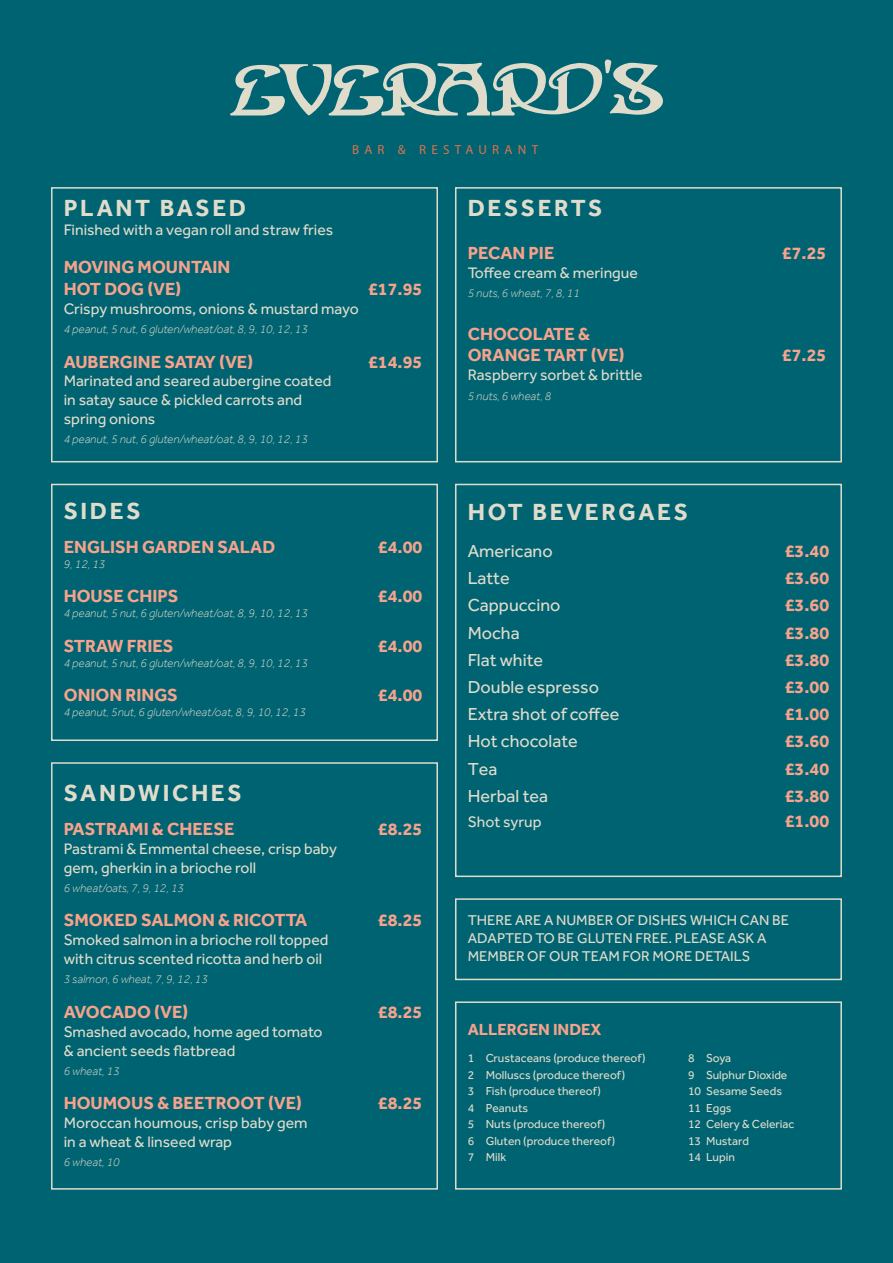
<style>
.page{position:relative;width:893px;height:1263px;background:#006372}
.page>*{position:absolute;margin:0;border:0;box-sizing:border-box;transform-origin:0 0}
.t1{font:700 24px "Effra";letter-spacing:.11em;color:#e0dccb}
.t2{font:700 18px/21.6px "Effra";color:#f7a38c}
.t3{font:18px "Effra";color:#e0dccb}
.t4{font:700 16.5px "Effra";color:#f7a38c}
.t5{font:15.75px/18.9px "Effra";color:#e0dccb}
.t6{font:14.7px/17.5px "Effra";color:#e0dccb}
.t7{font:13.05px "Right Grotesk Spatial";letter-spacing:.4em;color:#db724e}
.t8{font:italic 300 12px "Effra";color:#e0dccb}
.t9{font:12px/16.5px "Effra";color:#e0dccb}
</style>
<div class="page">
<div style="left:455px;top:1001px;width:387px;height:188px;border:2px solid #e0dccb"></div>
<div style="left:51px;top:187px;width:387px;height:275px;border:2px solid #e0dccb"></div>
<svg style="left:230px;top:60px;width:433px;height:56px"></svg>
<div style="left:455px;top:187px;width:387px;height:275px;border:2px solid #e0dccb"></div>
<div style="left:51px;top:484px;width:387px;height:257px;border:2px solid #e0dccb"></div>
<div style="left:51px;top:762px;width:387px;height:427px;border:2px solid #e0dccb"></div>
<div style="left:455px;top:898px;width:387px;height:82px;border:2px solid #e0dccb"></div>
<div style="left:455px;top:484px;width:387px;height:393px;border:2px solid #e0dccb"></div>
<p class="t7" style="left:352px;top:142px;width:188px">BAR &amp; RESTAURANT</p>
<h1 class="t1" style="left:64px;top:193px;width:184px">PLANT BASED</h1>
<p class="t5" style="left:64px;top:220px;width:271px">Finished with a vegan roll and straw fries</p>
<p class="t2" style="left:64px;top:256px;width:168px">MOVING MOUNTAIN<br>HOT DOG (VE)</p>
<p class="t2" style="left:368px;top:278px;width:56px">£17.95</p>
<p class="t5" style="left:64px;top:299px;width:296px">Crispy mushrooms, onions &amp; mustard mayo</p>
<p class="t8" style="left:64px;top:322px;width:246px">4 peanut, 5 nut, 6 gluten/wheat/oat, 8, 9, 10, 12, 13</p>
<p class="t2" style="left:64px;top:350px;width:191px">AUBERGINE SATAY (VE)</p>
<p class="t2" style="left:368px;top:350px;width:56px">£14.95</p>
<p class="t5" style="left:64px;top:371px;width:269px">Marinated and seared aubergine coated in satay sauce &amp; pickled carrots and spring onions</p>
<p class="t8" style="left:64px;top:432px;width:246px">4 peanut, 5 nut, 6 gluten/wheat/oat, 8, 9, 10, 12, 13</p>
<h1 class="t1" style="left:64px;top:496px;width:78px">SIDES</h1>
<p class="t2" style="left:64px;top:536px;width:213px">ENGLISH GARDEN SALAD</p>
<p class="t2" style="left:378px;top:536px;width:46px">£4.00</p>
<p class="t8" style="left:64px;top:557px;width:43px">9, 12, 13</p>
<p class="t2" style="left:64px;top:585px;width:116px">HOUSE CHIPS</p>
<p class="t2" style="left:378px;top:585px;width:46px">£4.00</p>
<p class="t8" style="left:64px;top:606px;width:246px">4 peanut, 5 nut, 6 gluten/wheat/oat, 8, 9, 10, 12, 13</p>
<p class="t2" style="left:64px;top:634px;width:111px">STRAW FRIES</p>
<p class="t2" style="left:378px;top:634px;width:46px">£4.00</p>
<p class="t8" style="left:64px;top:655px;width:246px">4 peanut, 5 nut, 6 gluten/wheat/oat, 8, 9, 10, 12, 13</p>
<p class="t2" style="left:64px;top:684px;width:116px">ONION RINGS</p>
<p class="t2" style="left:378px;top:684px;width:46px">£4.00</p>
<p class="t8" style="left:64px;top:705px;width:244px">4 peanut, 5nut, 6 gluten/wheat/oat, 8, 9, 10, 12, 13</p>
<h1 class="t1" style="left:64px;top:778px;width:179px">SANDWICHES</h1>
<p class="t2" style="left:64px;top:818px;width:172px">PASTRAMI &amp; CHEESE</p>
<p class="t2" style="left:378px;top:818px;width:46px">£8.25</p>
<p class="t5" style="left:64px;top:839px;width:275px">Pastrami &amp; Emmental cheese, crisp baby gem, gherkin in a brioche roll</p>
<p class="t8" style="left:64px;top:881px;width:122px">6 wheat/oats, 7, 9, 12, 13</p>
<p class="t2" style="left:64px;top:909px;width:245px">SMOKED SALMON &amp; RICOTTA</p>
<p class="t2" style="left:378px;top:909px;width:46px">£8.25</p>
<p class="t5" style="left:64px;top:930px;width:266px">Smoked salmon in a brioche roll topped with citrus scented ricotta and herb oil</p>
<p class="t8" style="left:64px;top:972px;width:146px">3 salmon, 6 wheat, 7, 9, 12, 13</p>
<p class="t2" style="left:64px;top:1000px;width:126px">AVOCADO (VE)</p>
<p class="t2" style="left:378px;top:1000px;width:46px">£8.25</p>
<p class="t5" style="left:64px;top:1022px;width:260px">Smashed avocado, home aged tomato &amp; ancient seeds flatbread</p>
<p class="t8" style="left:64px;top:1063px;width:58px">6 wheat, 13</p>
<p class="t2" style="left:64px;top:1092px;width:240px">HOUMOUS &amp; BEETROOT (VE)</p>
<p class="t2" style="left:378px;top:1092px;width:46px">£8.25</p>
<p class="t5" style="left:64px;top:1113px;width:245px">Moroccan houmous, crisp baby gem in a wheat &amp; linseed wrap</p>
<p class="t8" style="left:64px;top:1155px;width:58px">6 wheat, 10</p>
<h1 class="t1" style="left:468px;top:193px;width:136px">DESSERTS</h1>
<p class="t2" style="left:468px;top:242px;width:88px">PECAN PIE</p>
<p class="t2" style="left:782px;top:242px;width:46px">£7.25</p>
<p class="t5" style="left:468px;top:263px;width:172px">Toffee cream &amp; meringue</p>
<p class="t8" style="left:468px;top:286px;width:114px">5 nuts, 6 wheat, 7, 8, 11</p>
<p class="t2" style="left:468px;top:323px;width:159px">CHOCOLATE &amp;<br>ORANGE TART (VE)</p>
<p class="t2" style="left:782px;top:344px;width:46px">£7.25</p>
<p class="t5" style="left:468px;top:365px;width:176px">Raspberry sorbet &amp; brittle</p>
<p class="t8" style="left:468px;top:388px;width:85px">5 nuts, 6 wheat, 8</p>
<h1 class="t1" style="left:468px;top:498px;width:222px">HOT BEVERGAES</h1>
<p class="t3" style="left:468px;top:540px;width:86px">Americano</p>
<p class="t2" style="left:785px;top:540px;width:46px">£3.40</p>
<p class="t3" style="left:468px;top:568px;width:44px">Latte</p>
<p class="t2" style="left:785px;top:567px;width:46px">£3.60</p>
<p class="t3" style="left:468px;top:595px;width:94px">Cappuccino</p>
<p class="t2" style="left:785px;top:594px;width:46px">£3.60</p>
<p class="t3" style="left:468px;top:622px;width:53px">Mocha</p>
<p class="t2" style="left:785px;top:621px;width:46px">£3.80</p>
<p class="t3" style="left:468px;top:649px;width:77px">Flat white</p>
<p class="t2" style="left:785px;top:649px;width:46px">£3.80</p>
<p class="t3" style="left:468px;top:676px;width:133px">Double espresso</p>
<p class="t2" style="left:785px;top:676px;width:46px">£3.00</p>
<p class="t3" style="left:468px;top:704px;width:153px">Extra shot of coffee</p>
<p class="t2" style="left:785px;top:703px;width:46px">£1.00</p>
<p class="t3" style="left:468px;top:731px;width:112px">Hot chocolate</p>
<p class="t2" style="left:785px;top:730px;width:46px">£3.60</p>
<p class="t3" style="left:468px;top:758px;width:31px">Tea</p>
<p class="t2" style="left:785px;top:757px;width:46px">£3.40</p>
<p class="t3" style="left:468px;top:785px;width:82px">Herbal tea</p>
<p class="t2" style="left:785px;top:785px;width:46px">£3.80</p>
<p class="t5" style="left:468px;top:812px;width:75px">Shot syrup</p>
<p class="t2" style="left:785px;top:809px;width:46px">£1.00</p>
<p class="t6" style="left:468px;top:911px;width:323px">THERE ARE A NUMBER OF DISHES WHICH CAN BE<br>ADAPTED TO BE GLUTEN FREE. PLEASE ASK A<br>MEMBER OF OUR TEAM FOR MORE DETAILS</p>
<p class="t4" style="left:468px;top:1019px;width:135px">ALLERGEN INDEX</p>
<p class="t9" style="left:468px;top:1050px;width:179px">1 Crustaceans (produce thereof)<br>2 Molluscs (produce thereof)<br>3 Fish (produce thereof)<br>4 Peanuts<br>5 Nuts (produce thereof)<br>6 Gluten (produce thereof)<br>7 Milk</p>
<p class="t9" style="left:688px;top:1050px;width:108px">8 Soya<br>9 Sulphur Dioxide<br>10 Sesame Seeds<br>11 Eggs<br>12 Celery &amp; Celeriac<br>13 Mustard<br>14 Lupin</p>
</div>
